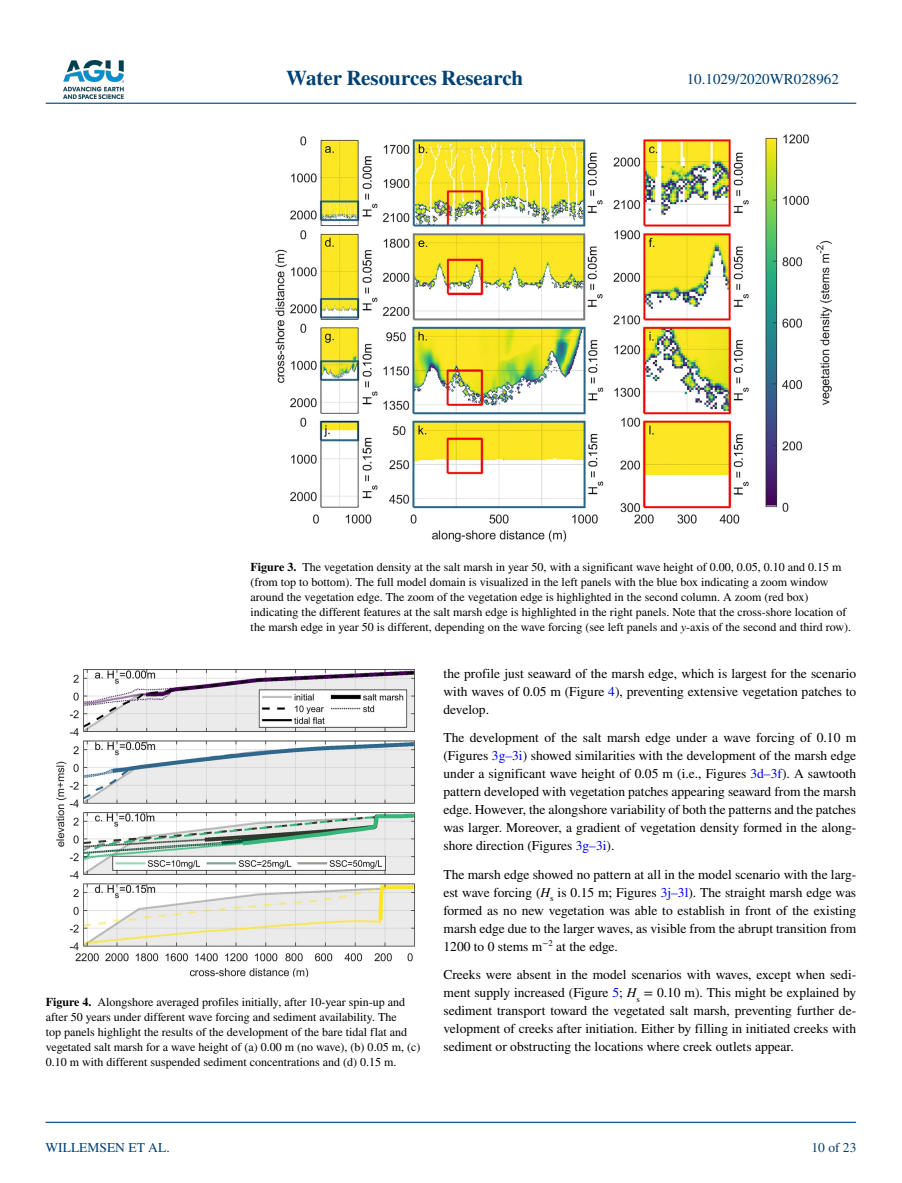
<style>
.page{position:relative;width:902px;height:1183px;background:#fff}
.page>*{position:absolute;margin:0;border:0;box-sizing:border-box;transform-origin:0 0}
.t1{font:700 21px "STIX";color:#004174}
.t2{font:15px "STIX";color:#004174}
.t3{font:13.5px/18px "STIX";color:#000;text-align:justify}
.t4{font:13.5px "STIX";color:#004174}
.t5{font:12px/15px "STIX";color:#000}
.s1{font-weight:700}
.s2{font-style:italic}
.s3{color:#00f}
</style>
<div class="page">
<img style="left:63px;top:60px;width:60px;height:39px">
<hr style="left:46px;top:103px;width:810px;height:1px;background:#004174">
<hr style="left:45px;top:1121px;width:810px;height:1px;background:#004174">
<img style="left:275px;top:134px;width:557px;height:408px">
<img style="left:56px;top:669px;width:359px;height:308px">
<h1 class="t1" style="left:286px;top:66px;width:238px">Water Resources Research</h1>
<p class="t2" style="left:686px;top:69px;width:154px">10.1029/2020WR028962</p>
<p class="t5" style="left:250px;top:560px;width:602px"><span class="s1">Figure 3.</span> The vegetation density at the salt marsh in year 50, with a significant wave height of 0.00, 0.05, 0.10 and 0.15 m (from top to bottom). The full model domain is visualized in the left panels with the blue box indicating a zoom window around the vegetation edge. The zoom of the vegetation edge is highlighted in the second column. A zoom (red box) indicating the different features at the salt marsh edge is highlighted in the right panels. Note that the cross-shore location of the marsh edge in year 50 is different, depending on the wave forcing (see left panels and <span class="s2">y</span>-axis of the second and third row).</p>
<p class="t5" style="left:46px;top:994px;width:376px"><span class="s1">Figure 4.</span> Alongshore averaged profiles initially, after 10-year spin-up and after 50 years under different wave forcing and sediment availability. The<br>top panels highlight the results of the development of the bare tidal flat and vegetated salt marsh for a wave height of (a) 0.00 m (no wave), (b) 0.05 m, (c)<br>0.10 m with different suspended sediment concentrations and (d) 0.15 m.</p>
<p class="t3" style="left:443px;top:664px;width:414px">the profile just seaward of the marsh edge, which is largest for the scenario with waves of 0.05 m (Figure <span class="s3">4</span>), preventing extensive vegetation patches to develop.</p>
<p class="t3" style="left:443px;top:729px;width:414px">The development of the salt marsh edge under a wave forcing of 0.10 m (Figures <span class="s3">3g–3i</span>) showed similarities with the development of the marsh edge under a significant wave height of 0.05 m (i.e., Figures <span class="s3">3d–3f</span>). A sawtooth pattern developed with vegetation patches appearing seaward from the marsh edge. However, the alongshore variability of both the patterns and the patches was larger. Moreover, a gradient of vegetation density formed in the along&shy;shore direction (Figures <span class="s3">3g–3i</span>).</p>
<p class="t3" style="left:443px;top:865px;width:414px">The marsh edge showed no pattern at all in the model scenario with the larg&shy;est wave forcing (<span class="s2">H</span><sub>s</sub> is 0.15 m; Figures <span class="s3">3j–3l</span>). The straight marsh edge was formed as no new vegetation was able to establish in front of the existing marsh edge due to the larger waves, as visible from the abrupt transition from 1200 to 0 stems m<sup>−2</sup> at the edge.</p>
<p class="t3" style="left:443px;top:966px;width:414px">Creeks were absent in the model scenarios with waves, except when sedi&shy;ment supply increased (Figure <span class="s3">5</span>; <span class="s2">H</span><sub>s</sub> = 0.10 m). This might be explained by sediment transport toward the vegetated salt marsh, preventing further de&shy;velopment of creeks after initiation. Either by filling in initiated creeks with sediment or obstructing the locations where creek outlets appear.</p>
<p class="t4" style="left:45px;top:1138px;width:126px">WILLEMSEN ET AL.</p>
<p class="t4" style="left:811px;top:1138px;width:46px">10 of 23</p>
</div>
